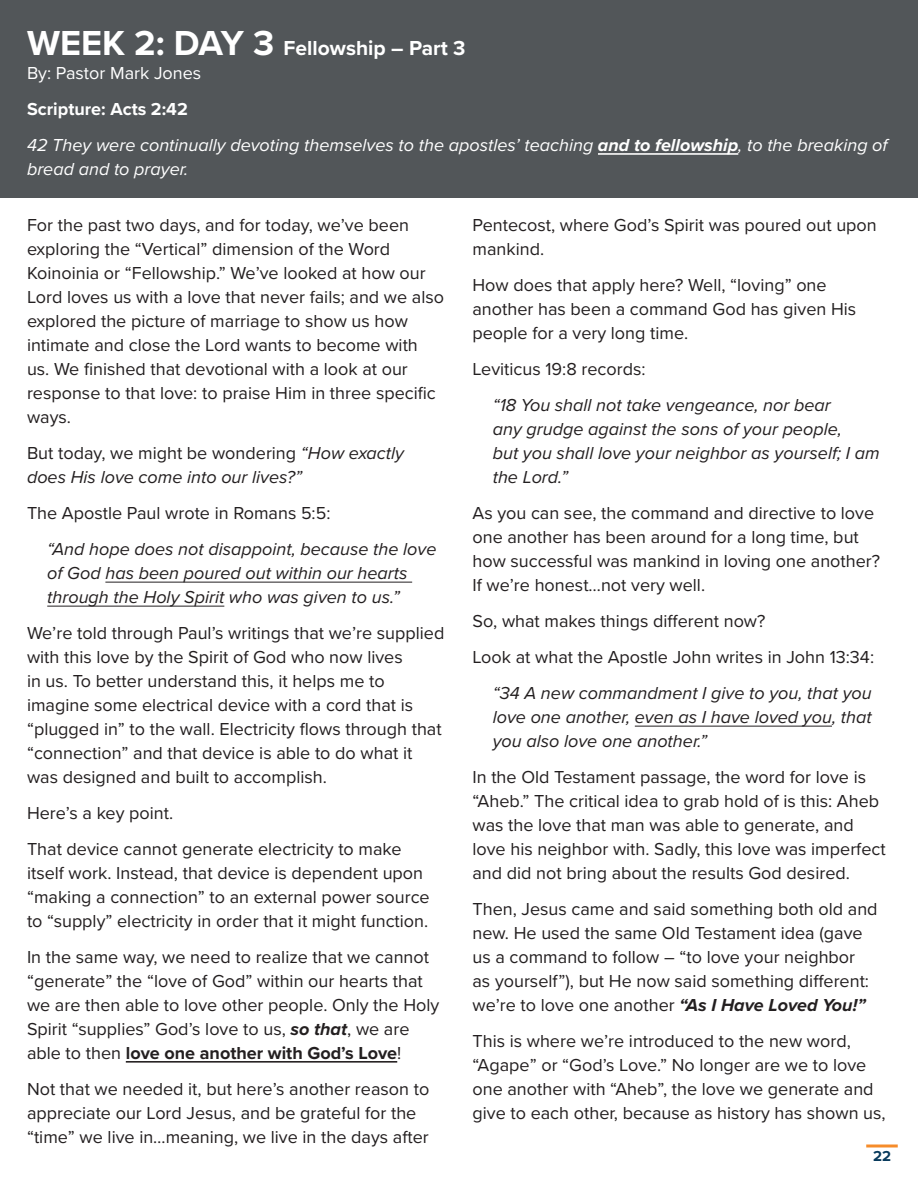
<style>
.page{position:relative;width:918px;height:1188px;background:#fff}
.page>*{position:absolute;margin:0;border:0;box-sizing:border-box;transform-origin:0 0}
.t1{font:700 21px "Proxima Nova";color:#fff}
.t2{font:18px/24px "Proxima Nova";color:#231f20}
.t3{font:italic 18px/24px "Proxima Nova";color:#231f20}
.t4{font:italic 18px/36px "Proxima Nova";color:#fff}
.t5{font:18px "Proxima Nova";color:#fff}
.t6{font:700 15px "Proxima Nova";color:#083a5c}
.s1{font-size:36px}
.s2{font-weight:700;font-style:normal}
.s3{font-weight:700}
.s4{font-style:normal}
.s5{font-weight:700;font-style:italic}
</style>
<div class="page">
<svg style="left:866px;top:1144px;width:32px;height:4px"></svg>
<div style="left:0;top:0;width:918px;height:198px;background:#525659"></div>
<hr style="left:598px;top:153px;width:140px;height:2px;background:#fff">
<hr style="left:105px;top:582px;width:307px;height:1px;background:#231f20">
<hr style="left:47px;top:606px;width:177px;height:1px;background:#231f20">
<hr style="left:126px;top:1061px;width:271px;height:2px;background:#231f20">
<hr style="left:635px;top:726px;width:197px;height:1px;background:#231f20">
<p class="t1" style="left:27px;top:33px;width:440px"><span class="s1">WEEK 2: DAY 3</span> Fellowship – Part 3</p>
<p class="t5" style="left:27px;top:60px;width:176px">By: Pastor Mark Jones</p>
<p class="t4" style="left:27px;top:91px;width:862px"><span class="s2">Scripture: Acts 2:42<br></span>42 They were continually devoting themselves to the apostles’ teaching <span class="s3">and to fellowship</span>, to the breaking of</p>
<p class="t4" style="left:27px;top:151px;width:163px">bread and to prayer.</p>
<p class="t2" style="left:27px;top:213px;width:419px">For the past two days, and for today, we’ve been exploring the “Vertical” dimension of the Word Koinoinia or “Fellowship.” We’ve looked at how our Lord loves us with a love that never fails; and we also explored the picture of marriage to show us how intimate and close the Lord wants to become with us. We finished that devotional with a look at our response to that love: to praise Him in three specific ways.</p>
<p class="t3" style="left:27px;top:440px;width:378px"><span class="s4">But today, we might be wondering</span> “How exactly does His love come into our lives?”</p>
<p class="t2" style="left:27px;top:500px;width:305px">The Apostle Paul wrote in Romans 5:5:</p>
<p class="t3" style="left:47px;top:536px;width:391px">“And hope does not disappoint, because the love of God has been poured out within our hearts through the Holy Spirit who was given to us.”</p>
<p class="t2" style="left:27px;top:620px;width:419px">We’re told through Paul’s writings that we’re supplied with this love by the Spirit of God who now lives<br>in us. To better understand this, it helps me to imagine some electrical device with a cord that is “plugged in” to the wall. Electricity flows through that “connection” and that device is able to do what it was designed and built to accomplish.</p>
<p class="t2" style="left:27px;top:794px;width:376px;line-height:36px">Here’s a key point.<br>That device cannot generate electricity to make</p>
<p class="t2" style="left:27px;top:860px;width:404px">itself work. Instead, that device is dependent upon “making a connection” to an external power source to “supply” electricity in order that it might function.</p>
<p class="t2" style="left:27px;top:944px;width:414px">In the same way, we need to realize that we cannot “generate” the “love of God” within our hearts that we are then able to love other people. Only the Holy Spirit “supplies” God’s love to us, <span class="s5">so that</span>, we are able to then <span class="s3">love one another with God’s Love</span>!</p>
<p class="t2" style="left:27px;top:1076px;width:404px">Not that we needed it, but here’s another reason to appreciate our Lord Jesus, and be grateful for the “time” we live in…meaning, we live in the days after</p>
<p class="t2" style="left:472px;top:213px;width:406px">Pentecost, where God’s Spirit was poured out upon mankind.</p>
<p class="t2" style="left:472px;top:273px;width:385px">How does that apply here? Well, “loving” one another has been a command God has given His people for a very long time.</p>
<p class="t2" style="left:472px;top:356px;width:175px">Leviticus 19:8 records:</p>
<p class="t3" style="left:493px;top:392px;width:389px">“18 You shall not take vengeance, nor bear<br>any grudge against the sons of your people,<br>but you shall love your neighbor as yourself; I am the Lord.”</p>
<p class="t2" style="left:472px;top:500px;width:409px">As you can see, the command and directive to love one another has been around for a long time, but how successful was mankind in loving one another?<br>If we’re honest…not very well.</p>
<p class="t2" style="left:472px;top:602px;width:403px;line-height:36px">So, what makes things different now?<br>Look at what the Apostle John writes in John 13:34:</p>
<p class="t3" style="left:493px;top:680px;width:381px;text-align:justify">“34 A new commandment I give to you, that you love one another, even as I have loved you, that you also love one another.”</p>
<p class="t2" style="left:472px;top:764px;width:415px">In the Old Testament passage, the word for love is “Aheb.” The critical idea to grab hold of is this: Aheb was the love that man was able to generate, and love his neighbor with. Sadly, this love was imperfect and did not bring about the results God desired.</p>
<p class="t2" style="left:472px;top:896px;width:407px">Then, Jesus came and said something both old and new. He used the same Old Testament idea (gave us a command to follow – “to love your neighbor<br>as yourself”), but He now said something different: we’re to love one another <span class="s5">“As I Have Loved You!”</span></p>
<p class="t2" style="left:472px;top:1028px;width:415px">This is where we’re introduced to the new word, “Agape” or “God’s Love.” No longer are we to love one another with “Aheb”, the love we generate and give to each other, because as history has shown us,</p>
<p class="t6" style="left:873px;top:1145px;width:19px">22</p>
</div>
